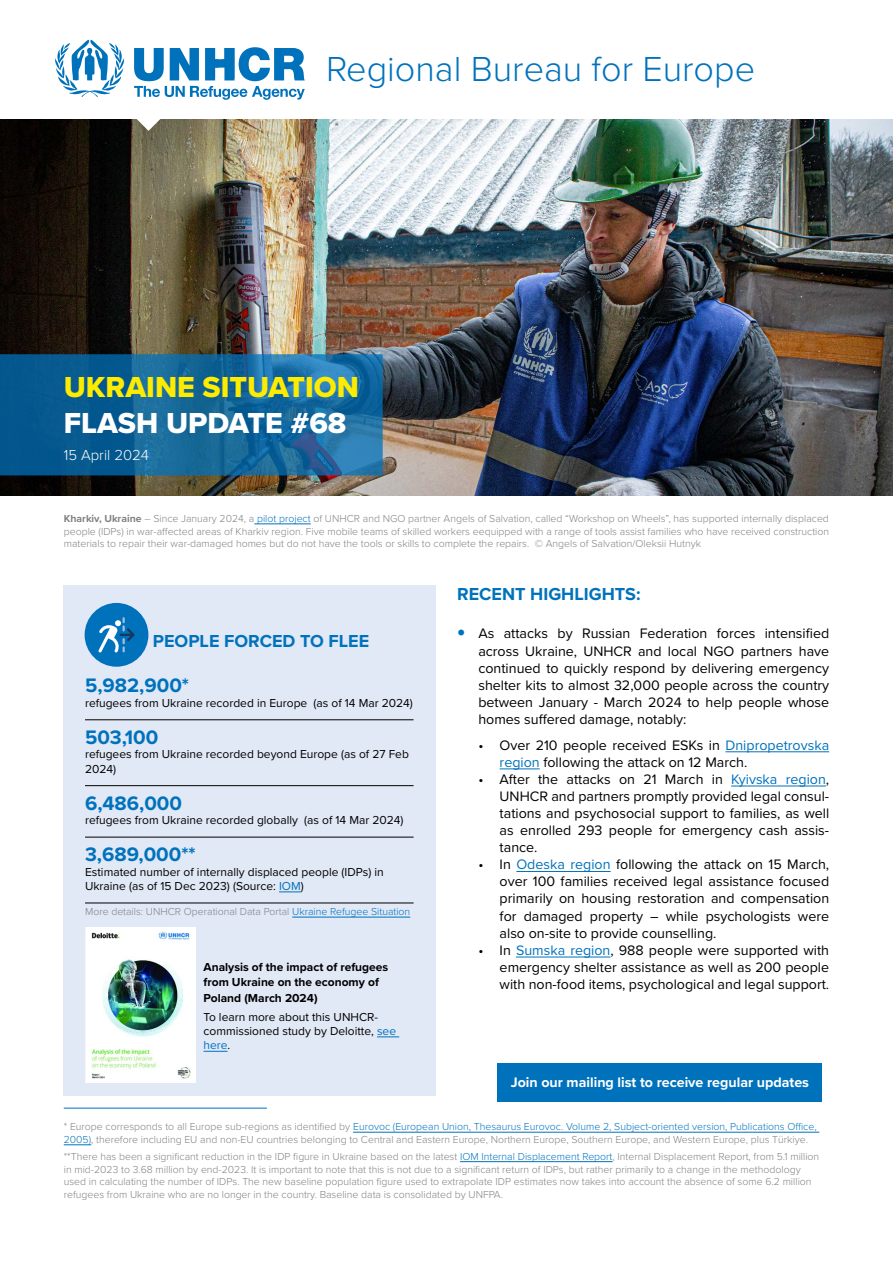
<style>
.page{position:relative;width:893px;height:1263px;background:#fff}
.page>*{position:absolute;margin:0;border:0;box-sizing:border-box;transform-origin:0 0}
.t1{font:300 36px "Proxima Nova";color:#0072bc}
.t2{font:30px "Proxima Nova Extrabld";color:#fdeb00}
.t3{font:30px "Proxima Nova Extrabld";color:#fff}
.t4{font:700 20.25px "Proxima Nova";color:#0072bc}
.t5{font:700 18px "Proxima Nova";color:#0072bc}
.t6{font:300 15px "Proxima Nova";color:#fff}
.t7{font:14.25px/17.1px "Proxima Nova";color:#000;text-align:justify}
.t8{font:700 14.25px "Proxima Nova";color:#fff}
.t9{font:12px/14.4px "Proxima Nova";color:#000}
.t10{font:700 12px/14.4px "Proxima Nova";color:#000}
.t11{font:300 10.5px/12.6px "Proxima Nova";color:#808285}
.s1{font-weight:700}
.s2{color:#0072bc}
</style>
<div class="page">
<img style="left:0;top:119px;width:893px;height:377px">
<svg style="left:0;top:354px;width:383px;height:121px;background:#126599"></svg>
<svg style="left:55px;top:40px;width:70px;height:57px"></svg>
<svg style="left:134px;top:47px;width:171px;height:84px"></svg>
<hr style="left:254px;top:524px;width:57px;height:1px;background:#0072bc">
<hr style="left:353px;top:1132px;width:466px;height:1px;background:#0072bc">
<svg style="left:64px;top:1144px;width:27px;height:1px"></svg>
<hr style="left:460px;top:1161px;width:152px;height:1px;background:#0072bc">
<hr style="left:64px;top:1108px;width:203px;height:1px;background:#0072bc">
<div style="left:64px;top:586px;width:372px;height:510px;background:#e1e8f6"></div>
<hr style="left:85px;top:719px;width:329px;height:1px;background:#000">
<hr style="left:85px;top:785px;width:329px;height:1px;background:#000">
<hr style="left:85px;top:837px;width:329px;height:1px;background:#000">
<hr style="left:85px;top:903px;width:329px;height:1px;background:#000">
<svg style="left:279px;top:891px;width:22px;height:1px"></svg>
<hr style="left:292px;top:917px;width:118px;height:1px;background:#0072bc">
<svg style="left:377px;top:1036px;width:22px;height:1px"></svg>
<svg style="left:204px;top:1051px;width:24px;height:1px"></svg>
<div style="left:85px;top:603px;width:63px;height:64px;background:#0072bc;border-radius:50%"></div>
<svg style="left:98px;top:617px;width:37px;height:35px"></svg>
<hr style="left:725px;top:751px;width:104px;height:1px;background:#0072bc">
<hr style="left:500px;top:768px;width:40px;height:1px;background:#0072bc">
<hr style="left:731px;top:786px;width:95px;height:1px;background:#0072bc">
<hr style="left:516px;top:871px;width:95px;height:1px;background:#0072bc">
<hr style="left:516px;top:957px;width:94px;height:1px;background:#0072bc">
<div style="left:497px;top:1063px;width:325px;height:38px;background:#0072bc"></div>
<img style="left:85px;top:928px;width:111px;height:154px">
<h1 class="t1" style="left:326px;top:42px;width:431px">Regional Bureau for Europe</h1>
<h2 class="t2" style="left:64px;top:365px;width:297px">UKRAINE SITUATION</h2>
<h2 class="t3" style="left:64px;top:401px;width:284px">FLASH UPDATE #68</h2>
<h3 class="t6" style="left:64px;top:444px;width:87px">15 April 2024</h3>
<p class="t11" style="left:64px;top:512px;width:767px;text-align:justify"><span class="s1">Kharkiv, Ukraine</span> – Since January 2024, a <span class="s2">pilot project</span> of UNHCR and NGO partner Angels of Salvation, called “Workshop on Wheels”, has supported internally displaced people (IDPs) in war-affected areas of Kharkiv region. Five mobile teams of skilled workers eequipped with a range of tools assist families who have received construction materials to repair their war-damaged homes but do not have the tools or skills to complete the repairs. © Angels of Salvation/Oleksii Hutnyk</p>
<h3 class="t5" style="left:153px;top:627px;width:218px">PEOPLE FORCED TO FLEE</h3>
<h3 class="t4" style="left:85px;top:670px;width:105px">5,982,900*</h3>
<p class="t9" style="left:85px;top:695px;width:329px">refugees from Ukraine recorded in Europe (as of 14 Mar 2024)</p>
<h3 class="t4" style="left:85px;top:722px;width:75px">503,100</h3>
<p class="t9" style="left:85px;top:746px;width:325px">refugees from Ukraine recorded beyond Europe (as of 27 Feb<br>2024)</p>
<h3 class="t4" style="left:85px;top:788px;width:99px">6,486,000</h3>
<p class="t9" style="left:85px;top:812px;width:320px">refugees from Ukraine recorded globally (as of 14 Mar 2024)</p>
<h3 class="t4" style="left:85px;top:839px;width:112px">3,689,000**</h3>
<p class="t9" style="left:85px;top:864px;width:300px">Estimated number of internally displaced people (IDPs) in<br>Ukraine (as of 15 Dec 2023) (Source: <span class="s2">IOM</span>)</p>
<p class="t11" style="left:85px;top:905px;width:327px">More details: UNHCR Operational Data Portal <span class="s2">Ukraine Refugee Situation</span></p>
<p class="t10" style="left:204px;top:960px;width:186px">Analysis of the impact of refugees from Ukraine on the economy of</p>
<p class="t10" style="left:204px;top:990px;width:116px">Poland (March 2024)</p>
<p class="t9" style="left:204px;top:1009px;width:194px">To learn more about this UNHCR&shy;commissioned study by Deloitte, <span class="s2">see here</span>.</p>
<h3 class="t5" style="left:457px;top:581px;width:185px">RECENT HIGHLIGHTS:</h3>
<p class="t7" style="left:478px;top:624px;width:352px">As attacks by Russian Federation forces intensified across Ukraine, UNHCR and local NGO partners have continued to quickly respond by delivering emergency shelter kits to almost 32,000 people across the country between January - March 2024 to help people whose homes suffered damage, notably:</p>
<h3 class="t7" style="left:500px;top:736px;width:331px;text-indent:-21px">• Over 210 people received ESKs in <span class="s2">Dnipropetrovska region</span> following the attack on 12 March.</h3>
<h3 class="t7" style="left:500px;top:770px;width:331px;text-indent:-21px">• After the attacks on 21 March in <span class="s2">Kyivska region</span>, UNHCR and partners promptly provided legal consul&shy;tations and psychosocial support to families, as well as enrolled 293 people for emergency cash assis&shy;tance.</h3>
<p class="t7" style="left:500px;top:855px;width:331px;text-indent:-21px">• In <span class="s2">Odeska region</span> following the attack on 15 March, over 100 families received legal assistance focused primarily on housing restoration and compensation for damaged property – while psychologists were also on-site to provide counselling.</p>
<h3 class="t7" style="left:500px;top:941px;width:331px;text-indent:-21px">• In <span class="s2">Sumska region</span>, 988 people were supported with emergency shelter assistance as well as 200 people with non-food items, psychological and legal support.</h3>
<h3 class="t8" style="left:511px;top:1072px;width:300px">Join our mailing list to receive regular updates</h3>
<p class="t11" style="left:64px;top:1120px;width:754px">* Europe corresponds to all Europe sub-regions as identified by <span class="s2">Eurovoc (European Union, Thesaurus Eurovoc. Volume 2, Subject-oriented version, Publications Office,<br>2005)</span>, therefore including EU and non-EU countries belonging to Central and Eastern Europe, Northern Europe, Southern Europe, and Western Europe, plus Türkiye.</p>
<p class="t11" style="left:64px;top:1149px;width:757px">**There has been a significant reduction in the IDP figure in Ukraine based on the latest <span class="s2">IOM Internal Displacement Report</span>, Internal Displacement Report, from 5.1 million in mid-2023 to 3.68 million by end-2023. It is important to note that this is not due to a significant return of IDPs, but rather primarily to a change in the methodology used in calculating the number of IDPs. The new baseline population figure used to extrapolate IDP estimates now takes into account the absence of some 6.2 million refugees from Ukraine who are no longer in the country. Baseline data is consolidated by UNFPA.</p>
</div>
